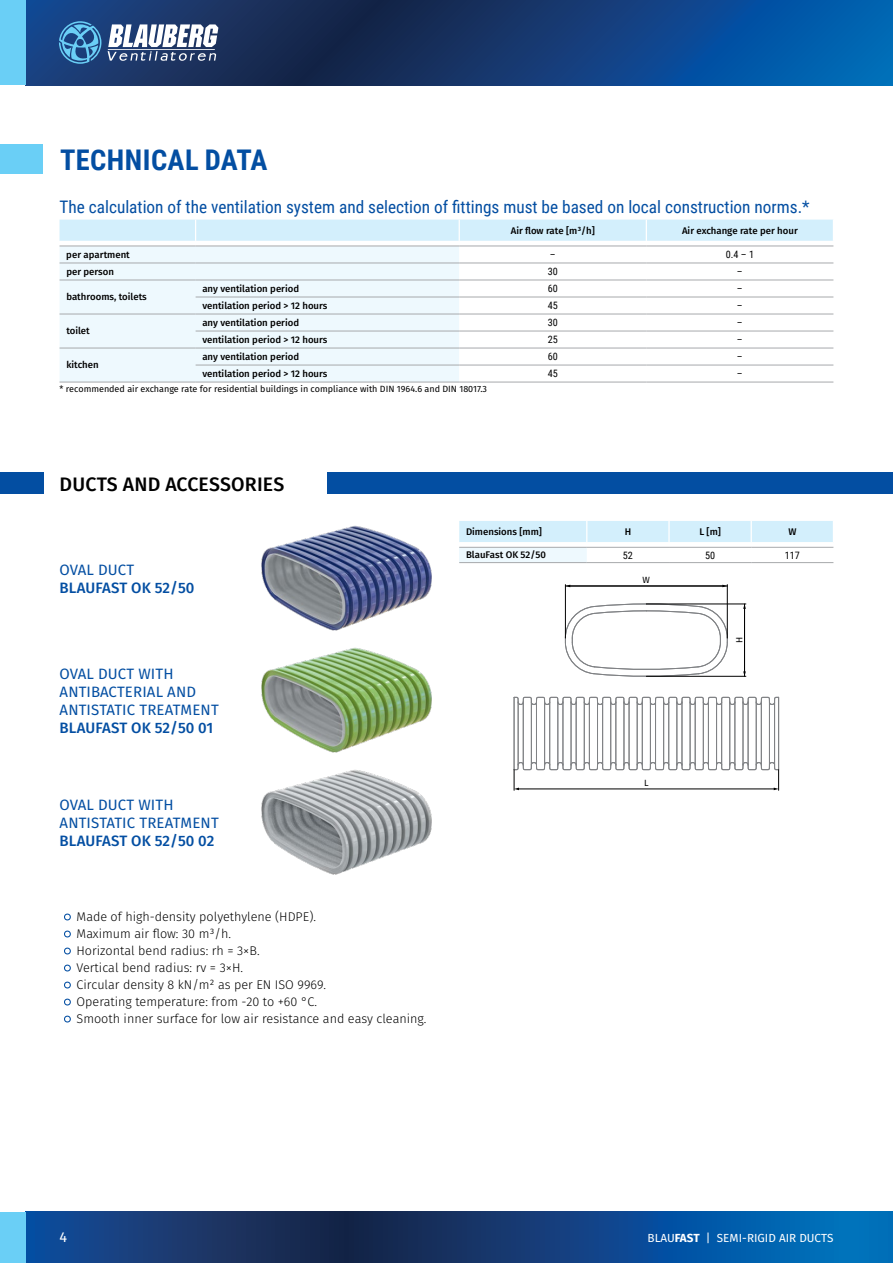
<style>
.page{position:relative;width:893px;height:1263px;background:#fff}
.page>*{position:absolute;margin:0;border:0;box-sizing:border-box;transform-origin:0 0}
.t1{font:700 28.5px "Roboto Condensed";letter-spacing:.015em;color:#034ea2}
.t2{font:500 19.5px "Fira Sans";letter-spacing:.01em;color:#000}
.t3{font:17.25px "Roboto Condensed";color:#034ea2}
.t4{font:15px/18px "Fira Sans";letter-spacing:.01em;color:#034ea2}
.t5{font:500 15px "Fira Sans";color:#034ea2}
.t6{font:14.4px "Fira Sans";color:#fff}
.t7{font:300 12.6px/17px "Fira Sans";color:#000}
.t8{font:11.7px "Fira Sans";color:#fff}
.t9{font:10.2px "Roboto Condensed";color:#000}
.t10{font:500 9.6px "Fira Sans";color:#000}
.t11{font:9px "Fira Sans";color:#000}
.s1{font-weight:700}
</style>
<div class="page">
<div style="left:0;top:145px;width:43px;height:29px;background:#6acff6"></div>
<div style="left:60px;top:247px;width:399px;height:135px;background:#eef9fe"></div>
<svg style="left:459px;top:262px;width:374px;height:120px"></svg>
<hr style="left:60px;top:263px;width:136px;height:1px;background:#a7a9ac">
<hr style="left:196px;top:263px;width:263px;height:1px;background:#a7a9ac">
<hr style="left:459px;top:263px;width:187px;height:1px;background:#a7a9ac">
<hr style="left:646px;top:263px;width:187px;height:1px;background:#a7a9ac">
<hr style="left:60px;top:280px;width:136px;height:1px;background:#a7a9ac">
<hr style="left:196px;top:280px;width:263px;height:1px;background:#a7a9ac">
<hr style="left:459px;top:280px;width:187px;height:1px;background:#a7a9ac">
<hr style="left:646px;top:280px;width:187px;height:1px;background:#a7a9ac">
<hr style="left:196px;top:297px;width:263px;height:1px;background:#a7a9ac">
<hr style="left:459px;top:297px;width:187px;height:1px;background:#a7a9ac">
<hr style="left:646px;top:297px;width:187px;height:1px;background:#a7a9ac">
<hr style="left:60px;top:314px;width:136px;height:1px;background:#a7a9ac">
<hr style="left:196px;top:314px;width:263px;height:1px;background:#a7a9ac">
<hr style="left:459px;top:314px;width:187px;height:1px;background:#a7a9ac">
<hr style="left:646px;top:314px;width:187px;height:1px;background:#a7a9ac">
<hr style="left:196px;top:331px;width:263px;height:1px;background:#a7a9ac">
<hr style="left:459px;top:331px;width:187px;height:1px;background:#a7a9ac">
<hr style="left:646px;top:331px;width:187px;height:1px;background:#a7a9ac">
<hr style="left:60px;top:348px;width:136px;height:1px;background:#a7a9ac">
<hr style="left:196px;top:348px;width:263px;height:1px;background:#a7a9ac">
<hr style="left:459px;top:348px;width:187px;height:1px;background:#a7a9ac">
<hr style="left:646px;top:348px;width:187px;height:1px;background:#a7a9ac">
<hr style="left:196px;top:365px;width:263px;height:1px;background:#a7a9ac">
<hr style="left:459px;top:365px;width:187px;height:1px;background:#a7a9ac">
<hr style="left:646px;top:365px;width:187px;height:1px;background:#a7a9ac">
<hr style="left:60px;top:382px;width:136px;height:1px;background:#a7a9ac">
<hr style="left:459px;top:382px;width:187px;height:1px;background:#a7a9ac">
<hr style="left:646px;top:382px;width:187px;height:1px;background:#a7a9ac">
<svg style="left:60px;top:220px;width:774px;height:26px"></svg>
<hr style="left:60px;top:246px;width:136px;height:1px;background:#a7a9ac">
<hr style="left:459px;top:246px;width:187px;height:1px;background:#a7a9ac">
<hr style="left:646px;top:246px;width:187px;height:1px;background:#a7a9ac">
<hr style="left:196px;top:246px;width:263px;height:1px;background:#a7a9ac">
<hr style="left:196px;top:382px;width:263px;height:1px;background:#a7a9ac">
<div style="left:0;top:472px;width:893px;height:22px;background:#034ea2"></div>
<div style="left:44px;top:471px;width:283px;height:24px;background:#fff"></div>
<svg style="left:64px;top:913px;width:7px;height:8px"></svg>
<svg style="left:64px;top:930px;width:7px;height:8px"></svg>
<svg style="left:64px;top:947px;width:7px;height:8px"></svg>
<svg style="left:64px;top:964px;width:7px;height:8px"></svg>
<svg style="left:64px;top:981px;width:7px;height:8px"></svg>
<svg style="left:64px;top:998px;width:7px;height:8px"></svg>
<svg style="left:64px;top:1015px;width:7px;height:8px"></svg>
<svg style="left:459px;top:521px;width:375px;height:42px"></svg>
<hr style="left:459px;top:547px;width:128px;height:1px;background:#a7a9ac">
<hr style="left:587px;top:547px;width:82px;height:1px;background:#a7a9ac">
<hr style="left:751px;top:547px;width:82px;height:1px;background:#a7a9ac">
<hr style="left:669px;top:547px;width:82px;height:1px;background:#a7a9ac">
<hr style="left:565px;top:585px;width:1px;height:53px;background:#000">
<hr style="left:727px;top:585px;width:1px;height:53px;background:#000">
<hr style="left:569px;top:586px;width:154px;height:1px;background:#000">
<svg style="left:514px;top:603px;width:265px;height:188px"></svg>
<img style="left:261px;top:525px;width:171px;height:105px">
<img style="left:261px;top:647px;width:171px;height:105px">
<img style="left:261px;top:770px;width:171px;height:104px">
<svg style="left:26px;top:1212px;width:867px;height:51px;background:#0f4480"></svg>
<svg style="left:26px;top:0;width:867px;height:85px;background:#103e79"></svg>
<div style="left:0;top:1212px;width:26px;height:51px;background:#6acff6"></div>
<div style="left:0;top:0;width:26px;height:85px;background:#6acff6"></div>
<svg style="left:59px;top:21px;width:42px;height:43px;background:#3b7baf"></svg>
<svg style="left:108px;top:24px;width:110px;height:37px"></svg>
<h1 class="t1" style="left:60px;top:140px;width:209px">TECHNICAL DATA</h1>
<h3 class="t3" style="left:60px;top:195px;width:752px">The calculation of the ventilation system and selection of fittings must be based on local construction norms.*</h3>
<p class="t10" style="left:511px;top:223px;width:86px">Air flow rate [m³/h]</p>
<p class="t10" style="left:682px;top:223px;width:117px">Air exchange rate per hour</p>
<p class="t10" style="left:66px;top:248px;width:65px">per apartment</p>
<p class="t9" style="left:550px;top:248px;width:7px">–</p>
<p class="t9" style="left:726px;top:248px;width:30px">0.4 – 1</p>
<p class="t10" style="left:66px;top:265px;width:49px">per person</p>
<p class="t9" style="left:548px;top:265px;width:12px">30</p>
<p class="t9" style="left:737px;top:265px;width:7px">–</p>
<p class="t10" style="left:66px;top:290px;width:82px">bathrooms, toilets</p>
<p class="t10" style="left:202px;top:282px;width:98px">any ventilation period</p>
<p class="t9" style="left:548px;top:282px;width:12px">60</p>
<p class="t9" style="left:737px;top:282px;width:7px">–</p>
<p class="t10" style="left:202px;top:299px;width:127px">ventilation period &gt; 12 hours</p>
<p class="t9" style="left:548px;top:299px;width:12px">45</p>
<p class="t9" style="left:737px;top:299px;width:7px">–</p>
<p class="t10" style="left:66px;top:324px;width:25px">toilet</p>
<p class="t10" style="left:202px;top:316px;width:98px">any ventilation period</p>
<p class="t9" style="left:548px;top:316px;width:12px">30</p>
<p class="t9" style="left:737px;top:316px;width:7px">–</p>
<p class="t10" style="left:202px;top:333px;width:127px">ventilation period &gt; 12 hours</p>
<p class="t9" style="left:548px;top:333px;width:12px">25</p>
<p class="t9" style="left:737px;top:333px;width:7px">–</p>
<p class="t10" style="left:202px;top:350px;width:98px">any ventilation period</p>
<p class="t9" style="left:548px;top:350px;width:12px">60</p>
<p class="t9" style="left:737px;top:350px;width:7px">–</p>
<p class="t10" style="left:202px;top:367px;width:127px">ventilation period &gt; 12 hours</p>
<p class="t9" style="left:548px;top:367px;width:12px">45</p>
<p class="t9" style="left:737px;top:367px;width:7px">–</p>
<p class="t11" style="left:60px;top:383px;width:429px">* recommended air exchange rate for residential buildings in compliance with DIN 1964.6 and DIN 18017.3</p>
<p class="t10" style="left:66px;top:358px;width:34px">kitchen</p>
<h2 class="t2" style="left:60px;top:470px;width:226px">DUCTS AND ACCESSORIES</h2>
<h3 class="t4" style="left:60px;top:561px;width:76px">OVAL DUCT</h3>
<h3 class="t5" style="left:60px;top:577px;width:136px">BLAUFAST OK 52/50</h3>
<h3 class="t4" style="left:60px;top:665px;width:161px">OVAL DUCT WITH<br>ANTIBACTERIAL AND<br>ANTISTATIC TREATMENT</h3>
<h3 class="t5" style="left:60px;top:717px;width:155px">BLAUFAST OK 52/50 01</h3>
<h3 class="t4" style="left:60px;top:797px;width:161px">OVAL DUCT WITH<br>ANTISTATIC TREATMENT</h3>
<h3 class="t5" style="left:60px;top:830px;width:156px">BLAUFAST OK 52/50 02</h3>
<p class="t7" style="left:77px;top:909px;width:352px">Made of high-density polyethylene (HDPE).<br>Maximum air flow: 30 m³/h.<br>Horizontal bend radius: rh = 3×B.<br>Vertical bend radius: rv = 3×H.<br>Circular density 8 kN/m² as per EN ISO 9969.<br>Operating temperature: from -20 to +60 °C.<br>Smooth inner surface for low air resistance and easy cleaning.</p>
<p class="t10" style="left:466px;top:525px;width:77px">Dimensions [mm]</p>
<p class="t10" style="left:625px;top:525px;width:8px">H</p>
<p class="t10" style="left:699px;top:525px;width:23px">L [m]</p>
<p class="t10" style="left:788px;top:525px;width:10px">W</p>
<p class="t10" style="left:466px;top:548px;width:81px">BlauFast OK 52/50</p>
<p class="t9" style="left:623px;top:548px;width:12px">52</p>
<p class="t9" style="left:705px;top:548px;width:12px">50</p>
<p class="t9" style="left:785px;top:548px;width:17px">117</p>
<p class="t11" style="left:643px;top:574px;width:9px">W</p>
<p class="t11" style="left:644px;top:777px;width:6px">L</p>
<p class="t11" style="left:733px;top:643px;width:8px;rotate:-90deg">H</p>
<h3 class="t6" style="left:60px;top:1226px;width:9px">4</h3>
<p class="t8" style="left:648px;top:1229px;width:187px">BLAU<span class="s1">FAST</span> | SEMI-RIGID AIR DUCTS</p>
</div>
